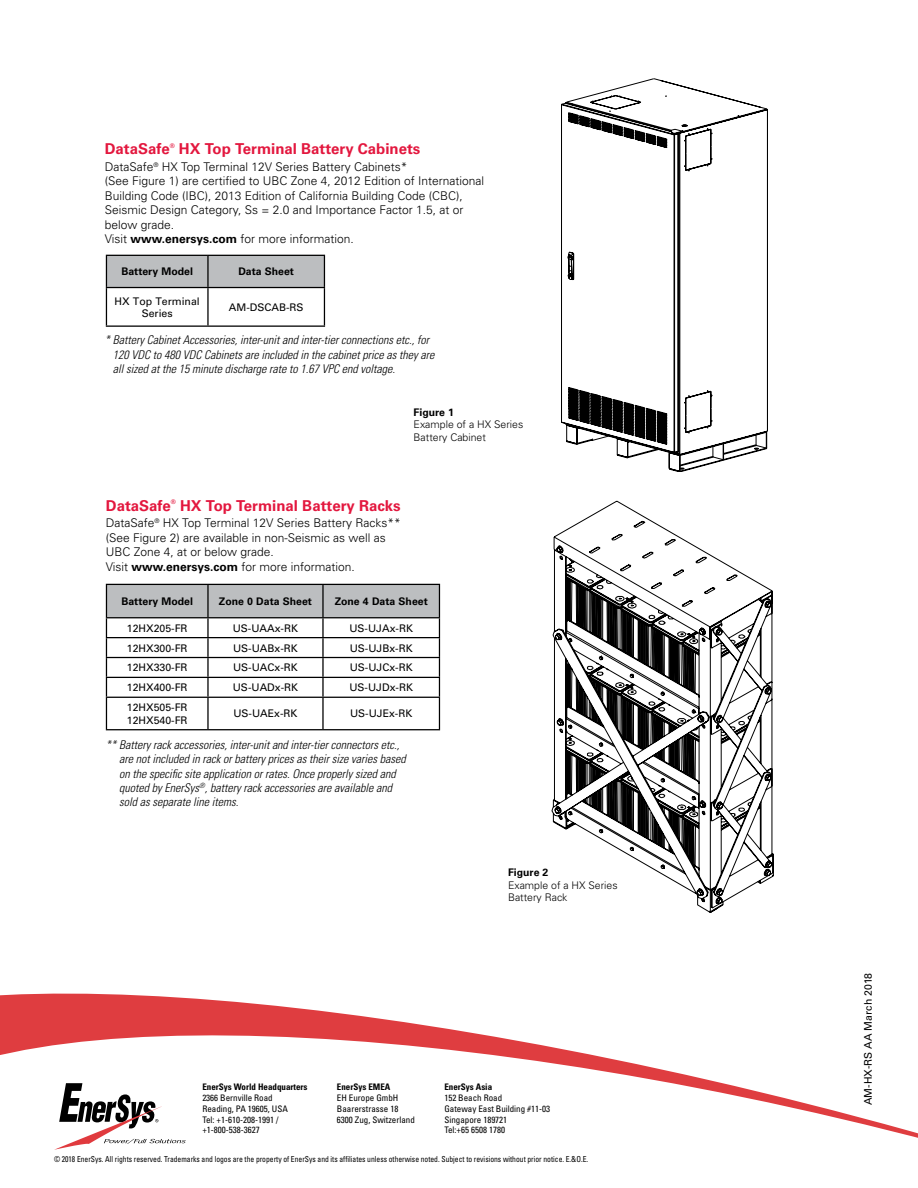
<style>
.page{position:relative;width:918px;height:1188px;background:#fff}
.page>*{position:absolute;margin:0;border:0;box-sizing:border-box;transform-origin:0 0}
.t1{font:700 15px "Univers";color:#e3173e}
.t2{font:italic 300 condensed 12px/14.4px "Univers";color:#000}
.t3{font:300 12px/14.4px "Univers";color:#000}
.t4{font:10.5px/12px "Univers";color:#000;text-align:center}
.t5{font:700 10.5px "Univers";color:#000}
.t6{font:300 10.5px/12.6px "Univers";color:#000}
.t7{font:condensed 9px/10.8px "Univers";color:#000}
.t8{font:700 condensed 9px "Univers";color:#000}
.t9{font:condensed 8.25px "Univers";color:#000;scale:.92 1}
.t10{font:700 6.3px "Univers";color:#e3173e}
.s1{font-weight:700}
</style>
<div class="page">
<svg style="left:561px;top:387px;width:196px;height:85px"></svg>
<svg style="left:568px;top:94px;width:200px;height:355px"></svg>
<svg style="left:561px;top:79px;width:152px;height:196px"></svg>
<svg style="left:755px;top:107px;width:13px;height:7px"></svg>
<svg style="left:551px;top:500px;width:223px;height:413px"></svg>
<div style="left:107px;top:256px;width:217px;height:31px;background:#bcbec0"></div>
<hr style="left:106px;top:255px;width:102px;height:1px;background:#000">
<hr style="left:106px;top:256px;width:1px;height:31px;background:#000">
<hr style="left:208px;top:255px;width:117px;height:1px;background:#000">
<hr style="left:207px;top:256px;width:2px;height:31px;background:#000">
<hr style="left:324px;top:256px;width:1px;height:31px;background:#000">
<hr style="left:106px;top:287px;width:102px;height:1px;background:#000">
<hr style="left:106px;top:288px;width:1px;height:37px;background:#000">
<hr style="left:208px;top:287px;width:117px;height:1px;background:#000">
<hr style="left:207px;top:288px;width:2px;height:37px;background:#000">
<hr style="left:324px;top:288px;width:1px;height:37px;background:#000">
<hr style="left:106px;top:325px;width:102px;height:2px;background:#000">
<hr style="left:208px;top:325px;width:117px;height:2px;background:#000">
<svg style="left:106px;top:584px;width:334px;height:113px"></svg>
<hr style="left:106px;top:697px;width:102px;height:1px;background:#000">
<hr style="left:106px;top:698px;width:1px;height:31px;background:#000">
<hr style="left:208px;top:697px;width:115px;height:1px;background:#000">
<hr style="left:207px;top:698px;width:2px;height:31px;background:#000">
<hr style="left:323px;top:697px;width:117px;height:1px;background:#000">
<hr style="left:322px;top:698px;width:2px;height:31px;background:#000">
<hr style="left:439px;top:698px;width:1px;height:31px;background:#000">
<hr style="left:106px;top:729px;width:102px;height:1px;background:#000">
<hr style="left:208px;top:729px;width:115px;height:1px;background:#000">
<hr style="left:323px;top:729px;width:117px;height:1px;background:#000">
<svg style="left:0;top:993px;width:918px;height:157px"></svg>
<p class="t1" style="left:105px;top:140px;width:67px">DataSafe</p>
<p class="t10" style="left:170px;top:142px;width:7px">®</p>
<p class="t1" style="left:179px;top:140px;width:243px">HX Top Terminal Battery Cabinets</p>
<p class="t3" style="left:105px;top:160px;width:381px">DataSafe<sup>®</sup> HX Top Terminal 12V Series Battery Cabinets*<br>(See Figure 1) are certified to UBC Zone 4, 2012 Edition of International Building Code (IBC), 2013 Edition of California Building Code (CBC), Seismic Design Category, Ss = 2.0 and Importance Factor 1.5, at or below grade.<br>Visit <span class="s1">www.enersys.com</span> for more information.</p>
<p class="t5" style="left:121px;top:266px;width:73px">Battery Model</p>
<p class="t5" style="left:238px;top:266px;width:57px">Data Sheet</p>
<p class="t4" style="left:115px;top:295px;width:87px">HX Top Terminal<br>Series</p>
<p class="t4" style="left:229px;top:301px;width:76px">AM-DSCAB-RS</p>
<p class="t2" style="left:113px;top:333px;width:323px;text-indent:-8px">* Battery Cabinet Accessories, inter-unit and inter-tier connections etc., for<br>120 VDC to 480 VDC Cabinets are included in the cabinet price as they are all sized at the 15 minute discharge rate to 1.67 VPC end voltage.</p>
<p class="t5" style="left:414px;top:406px;width:42px">Figure 1</p>
<p class="t6" style="left:414px;top:418px;width:111px">Example of a HX Series<br>Battery Cabinet</p>
<p class="t1" style="left:106px;top:497px;width:67px">DataSafe</p>
<p class="t10" style="left:171px;top:498px;width:7px">®</p>
<p class="t1" style="left:180px;top:497px;width:222px">HX Top Terminal Battery Racks</p>
<p class="t3" style="left:106px;top:516px;width:296px">DataSafe<sup>®</sup> HX Top Terminal 12V Series Battery Racks** (See Figure 2) are available in non-Seismic as well as UBC Zone 4, at or below grade.<br>Visit <span class="s1">www.enersys.com</span> for more information.</p>
<p class="t5" style="left:121px;top:595px;width:73px">Battery Model</p>
<p class="t5" style="left:219px;top:595px;width:95px">Zone 0 Data Sheet</p>
<p class="t5" style="left:335px;top:595px;width:95px">Zone 4 Data Sheet</p>
<p class="t4" style="left:127px;top:622px;width:62px">12HX205-FR</p>
<p class="t4" style="left:233px;top:622px;width:67px">US-UAAx-RK</p>
<p class="t4" style="left:349px;top:622px;width:65px">US-UJAx-RK</p>
<p class="t4" style="left:127px;top:642px;width:62px">12HX300-FR</p>
<p class="t4" style="left:233px;top:642px;width:66px">US-UABx-RK</p>
<p class="t4" style="left:350px;top:642px;width:65px">US-UJBx-RK</p>
<p class="t4" style="left:127px;top:662px;width:62px">12HX330-FR</p>
<p class="t4" style="left:233px;top:662px;width:66px">US-UACx-RK</p>
<p class="t4" style="left:350px;top:662px;width:65px">US-UJCx-RK</p>
<p class="t4" style="left:127px;top:682px;width:62px">12HX400-FR</p>
<p class="t4" style="left:233px;top:682px;width:67px">US-UADx-RK</p>
<p class="t4" style="left:349px;top:682px;width:65px">US-UJDx-RK</p>
<p class="t4" style="left:127px;top:701px;width:62px;line-height:12.6px;text-align:left">12HX505-FR<br>12HX540-FR</p>
<p class="t4" style="left:233px;top:708px;width:66px">US-UAEx-RK</p>
<p class="t4" style="left:350px;top:708px;width:64px">US-UJEx-RK</p>
<p class="t2" style="left:119px;top:737px;width:288px;text-indent:-13px">** Battery rack accessories, inter-unit and inter-tier connectors etc., are not included in rack or battery prices as their size varies based on the specific site application or rates. Once properly sized and quoted by EnerSys<sup>®</sup>, battery rack accessories are available and sold as separate line items.</p>
<p class="t5" style="left:508px;top:866px;width:42px">Figure 2</p>
<p class="t6" style="left:508px;top:879px;width:111px">Example of a HX Series<br>Battery Rack</p>
<p class="t8" style="left:444px;top:1082px;width:49px">EnerSys Asia</p>
<p class="t7" style="left:444px;top:1092px;width:107px">152 Beach Road<br>Gateway East Building #11-03<br>Singapore 189721<br>Tel:+65 6508 1780</p>
<p class="t9" style="left:54px;top:1154px;width:582px">© 2018 EnerSys. All rights reserved. Trademarks and logos are the property of EnerSys and its affiliates unless otherwise noted. Subject to revisions without prior notice. E.&amp;O.E.</p>
<p class="t8" style="left:202px;top:1082px;width:107px">EnerSys World Headquarters</p>
<p class="t7" style="left:202px;top:1092px;width:87px">2366 Bernville Road<br>Reading, PA 19605, USA<br>Tel: +1-610-208-1991 / +1-800-538-3627</p>
<p class="t8" style="left:337px;top:1082px;width:55px">EnerSys EMEA</p>
<p class="t7" style="left:337px;top:1092px;width:79px">EH Europe GmbH<br>Baarerstrasse 18<br>6300 Zug, Switzerland</p>
<p class="t4" style="left:862px;top:1105px;width:134px;rotate:-90deg">AM-HX-RS AA March 2018</p>
</div>
